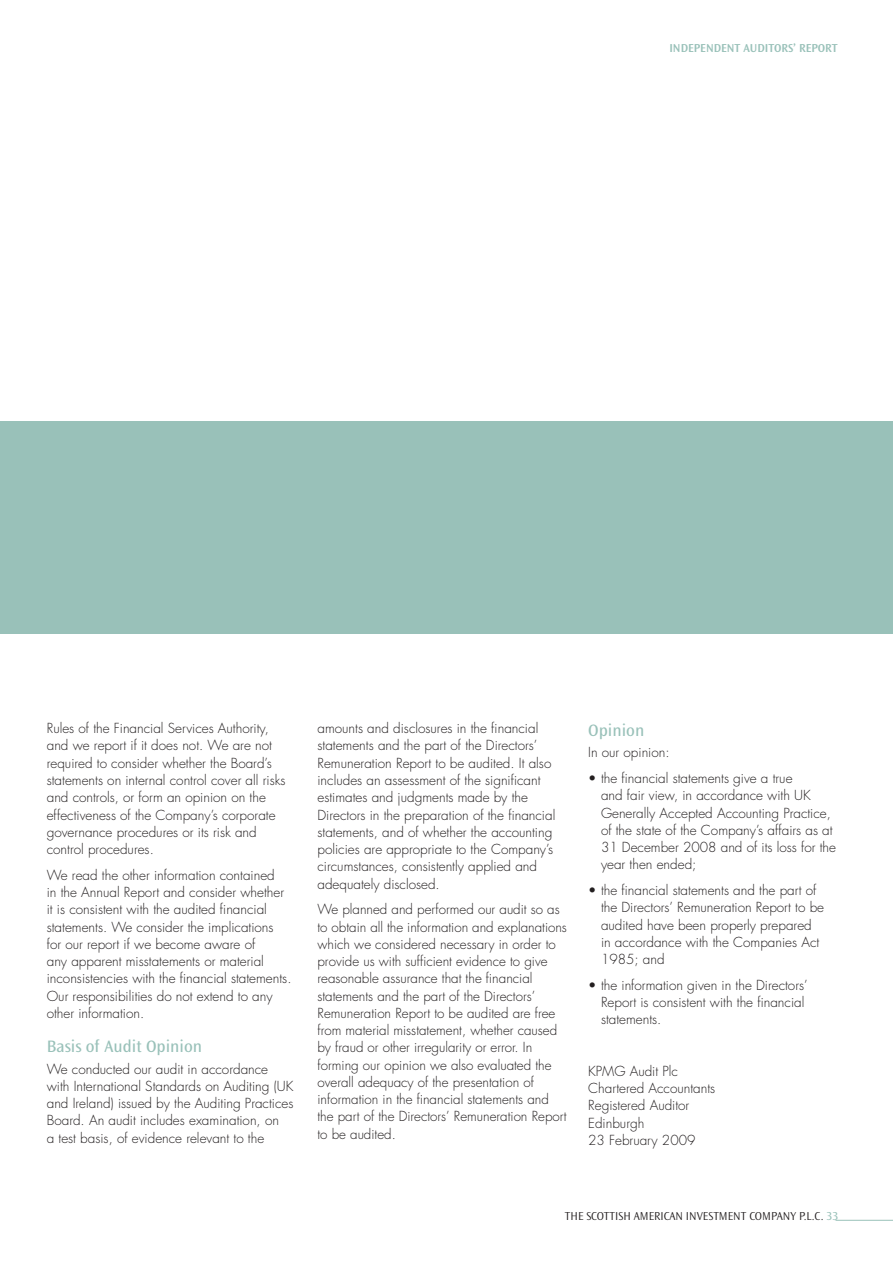
<style>
.page{position:relative;width:893px;height:1263px;background:#fff}
.page>*{position:absolute;margin:0;border:0;box-sizing:border-box;transform-origin:0 0}
.t1{font:17.25px "Ocean Sans";color:#99c1b9}
.t2{font:300 13.5px/17.2px "Futura";color:#231f20}
.t3{font:300 12px "Ocean Sans";color:#231f20}
.t4{font:600 12px "Ocean Sans";color:#99c1b9}
.s1{font-weight:400;color:#99c1b9}
</style>
<div class="page">
<hr style="left:835px;top:1220px;width:58px;height:1px;background:#99c1b9">
<div style="left:0;top:421px;width:893px;height:213px;background:#99c1b9"></div>
<p class="t4" style="left:669px;top:41px;width:168px">IN DEPEN DENT AUDITORS’ REPORT</p>
<p class="t2" style="left:47px;top:720px;width:240px">Rules of the Financial Services Authority, and we report if it does not. We are not required to consider whether the Board’s statements on internal control cover all risks and controls, or form an opinion on the effectiveness of the Company’s corporate governance procedures or its risk and control procedures.</p>
<p class="t2" style="left:47px;top:867px;width:246px">We read the other information contained<br>in the Annual Report and consider whether it is consistent with the audited financial statements. We consider the implications<br>for our report if we become aware of<br>any apparent misstatements or material inconsistencies with the financial statements.<br>Our responsibilities do not extend to any other information.</p>
<p class="t1" style="left:47px;top:1037px;width:157px">Basis of Audit Opinion</p>
<p class="t2" style="left:47px;top:1060px;width:248px">We conducted our audit in accordance with International Standards on Auditing (UK and Ireland) issued by the Auditing Practices Board. An audit includes examination, on<br>a test basis, of evidence relevant to the</p>
<p class="t2" style="left:317px;top:720px;width:239px">amounts and disclosures in the financial statements and the part of the Directors’ Remuneration Report to be audited. It also includes an assessment of the significant estimates and judgments made by the Directors in the preparation of the financial statements, and of whether the accounting policies are appropriate to the Company’s circumstances, consistently applied and adequately disclosed.</p>
<p class="t2" style="left:317px;top:901px;width:251px">We planned and performed our audit so as to obtain all the information and explanations which we considered necessary in order to provide us with sufficient evidence to give reasonable assurance that the financial statements and the part of the Directors’ Remuneration Report to be audited are free from material misstatement, whether caused by fraud or other irregularity or error. In forming our opinion we also evaluated the overall adequacy of the presentation of information in the financial statements and the part of the Directors’ Remuneration Report to be audited.</p>
<p class="t1" style="left:588px;top:721px;width:58px">Opinion</p>
<p class="t2" style="left:588px;top:744px;width:83px">In our opinion:</p>
<p class="t2" style="left:601px;top:770px;width:236px;text-indent:-13px">• the financial statements give a true<br>and fair view, in accordance with UK Generally Accepted Accounting Practice, of the state of the Company’s affairs as at 31 December 2008 and of its loss for the year then ended;</p>
<p class="t2" style="left:601px;top:882px;width:225px;text-indent:-13px">• the financial statements and the part of the Directors’ Remuneration Report to be audited have been properly prepared in accordance with the Companies Act 1985; and</p>
<p class="t2" style="left:601px;top:977px;width:208px;text-indent:-13px">• the information given in the Directors’<br>Report is consistent with the financial statements.</p>
<p class="t2" style="left:588px;top:1063px;width:129px">KPMG Audit Plc<br>Chartered Accountants<br>Registered Auditor<br>Edinburgh<br>23 February 2009</p>
<p class="t3" style="left:565px;top:1210px;width:275px">THE SCOTTISH AMERICAN INVESTMENT COMPANY P.L.C. <span class="s1">33</span></p>
</div>
